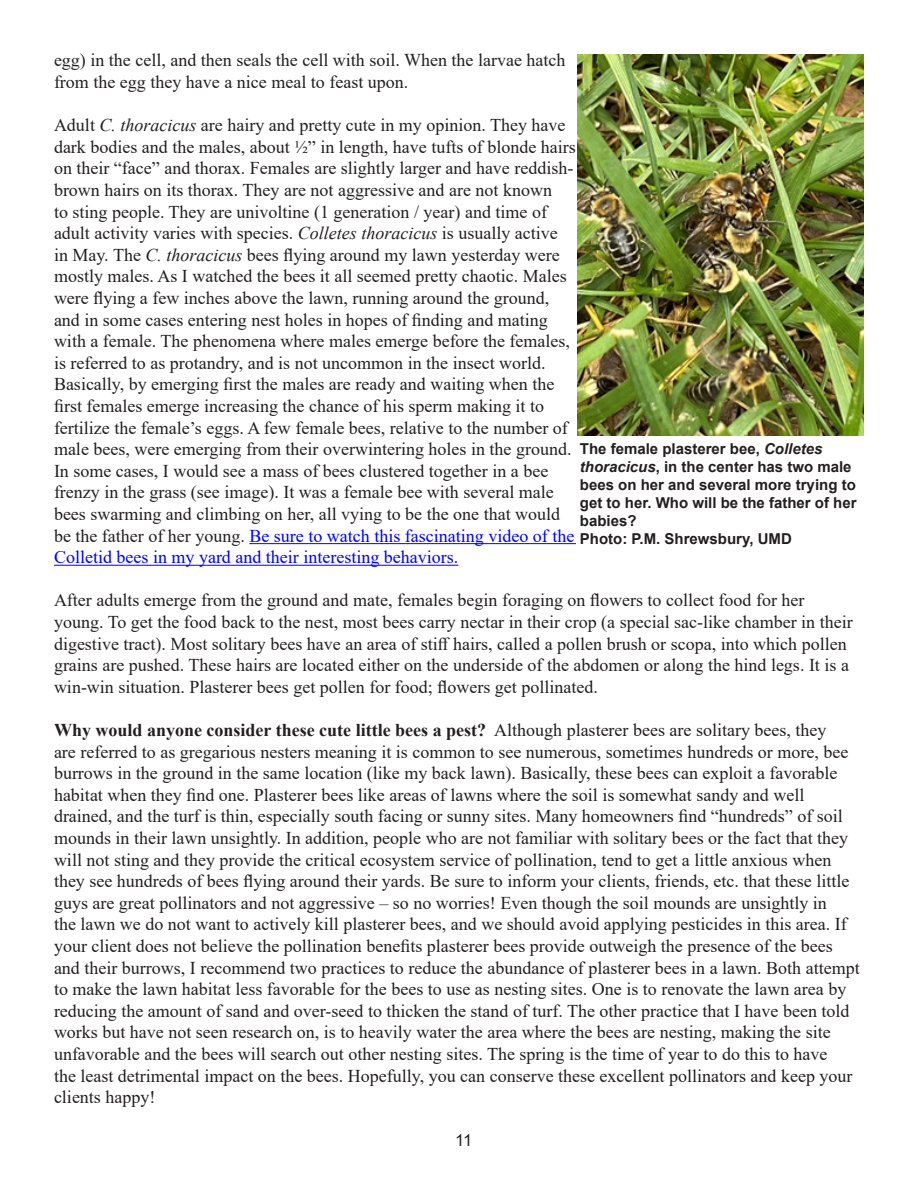
<style>
.page{position:relative;width:918px;height:1188px;background:#fff}
.page>*{position:absolute;margin:0;border:0;box-sizing:border-box;transform-origin:0 0}
.t1{font:18px/21.6px "Times New Roman";color:#231f20}
.t2{font:16.5px "Arial";color:#231f20}
.t3{font:700 15px/18px "Arial";color:#231f20}
.s1{font-style:italic}
.s2{color:#00f}
.s3{font-weight:700}
</style>
<div class="page">
<img style="left:578px;top:55px;width:286px;height:381px">
<hr style="left:249px;top:543px;width:328px;height:1px;background:#00f">
<hr style="left:54px;top:565px;width:404px;height:1px;background:#00f">
<p class="t1" style="left:54px;top:49px;width:513px">egg) in the cell, and then seals the cell with soil. When the larvae hatch from the egg they have a nice meal to feast upon.</p>
<p class="t1" style="left:54px;top:114px;width:523px">Adult <span class="s1">C. thoracicus</span> are hairy and pretty cute in my opinion. They have dark bodies and the males, about ½” in length, have tufts of blonde hairs on their “face” and thorax. Females are slightly larger and have reddish&shy;brown hairs on its thorax. They are not aggressive and are not known<br>to sting people. They are univoltine (1 generation / year) and time of adult activity varies with species. <span class="s1">Colletes thoracicus</span> is usually active in May. The <span class="s1">C. thoracicus</span> bees flying around my lawn yesterday were mostly males. As I watched the bees it all seemed pretty chaotic. Males were flying a few inches above the lawn, running around the ground, and in some cases entering nest holes in hopes of finding and mating with a female. The phenomena where males emerge before the females, is referred to as protandry, and is not uncommon in the insect world.<br>Basically, by emerging first the males are ready and waiting when the first females emerge increasing the chance of his sperm making it to fertilize the female’s eggs. A few female bees, relative to the number of male bees, were emerging from their overwintering holes in the ground.<br>In some cases, I would see a mass of bees clustered together in a bee frenzy in the grass (see image). It was a female bee with several male bees swarming and climbing on her, all vying to be the one that would be the father of her young. <span class="s2">Be sure to watch this fascinating video of the Colletid bees in my yard and their interesting behaviors.</span></p>
<p class="t1" style="left:54px;top:589px;width:800px">After adults emerge from the ground and mate, females begin foraging on flowers to collect food for her young. To get the food back to the nest, most bees carry nectar in their crop (a special sac-like chamber in their digestive tract). Most solitary bees have an area of stiff hairs, called a pollen brush or scopa, into which pollen grains are pushed. These hairs are located either on the underside of the abdomen or along the hind legs. It is a win-win situation. Plasterer bees get pollen for food; flowers get pollinated.</p>
<p class="t1" style="left:54px;top:719px;width:807px"><span class="s3">Why would anyone consider these cute little bees a pest?</span> Although plasterer bees are solitary bees, they<br>are referred to as gregarious nesters meaning it is common to see numerous, sometimes hundreds or more, bee burrows in the ground in the same location (like my back lawn). Basically, these bees can exploit a favorable habitat when they find one. Plasterer bees like areas of lawns where the soil is somewhat sandy and well drained, and the turf is thin, especially south facing or sunny sites. Many homeowners find “hundreds” of soil mounds in their lawn unsightly. In addition, people who are not familiar with solitary bees or the fact that they will not sting and they provide the critical ecosystem service of pollination, tend to get a little anxious when they see hundreds of bees flying around their yards. Be sure to inform your clients, friends, etc. that these little guys are great pollinators and not aggressive – so no worries! Even though the soil mounds are unsightly in<br>the lawn we do not want to actively kill plasterer bees, and we should avoid applying pesticides in this area. If your client does not believe the pollination benefits plasterer bees provide outweigh the presence of the bees and their burrows, I recommend two practices to reduce the abundance of plasterer bees in a lawn. Both attempt to make the lawn habitat less favorable for the bees to use as nesting sites. One is to renovate the lawn area by reducing the amount of sand and over-seed to thicken the stand of turf. The other practice that I have been told works but have not seen research on, is to heavily water the area where the bees are nesting, making the site unfavorable and the bees will search out other nesting sites. The spring is the time of year to do this to have<br>the least detrimental impact on the bees. Hopefully, you can conserve these excellent pollinators and keep your clients happy!</p>
<p class="t3" style="left:580px;top:440px;width:278px">The female plasterer bee, <span class="s1">Colletes thoracicus</span>, in the center has two male bees on her and several more trying to get to her. Who will be the father of her babies?</p>
<p class="t3" style="left:580px;top:530px;width:213px">Photo: P.M. Shrewsbury, UMD</p>
<p class="t2" style="left:455px;top:1129px;width:19px">11</p>
</div>
